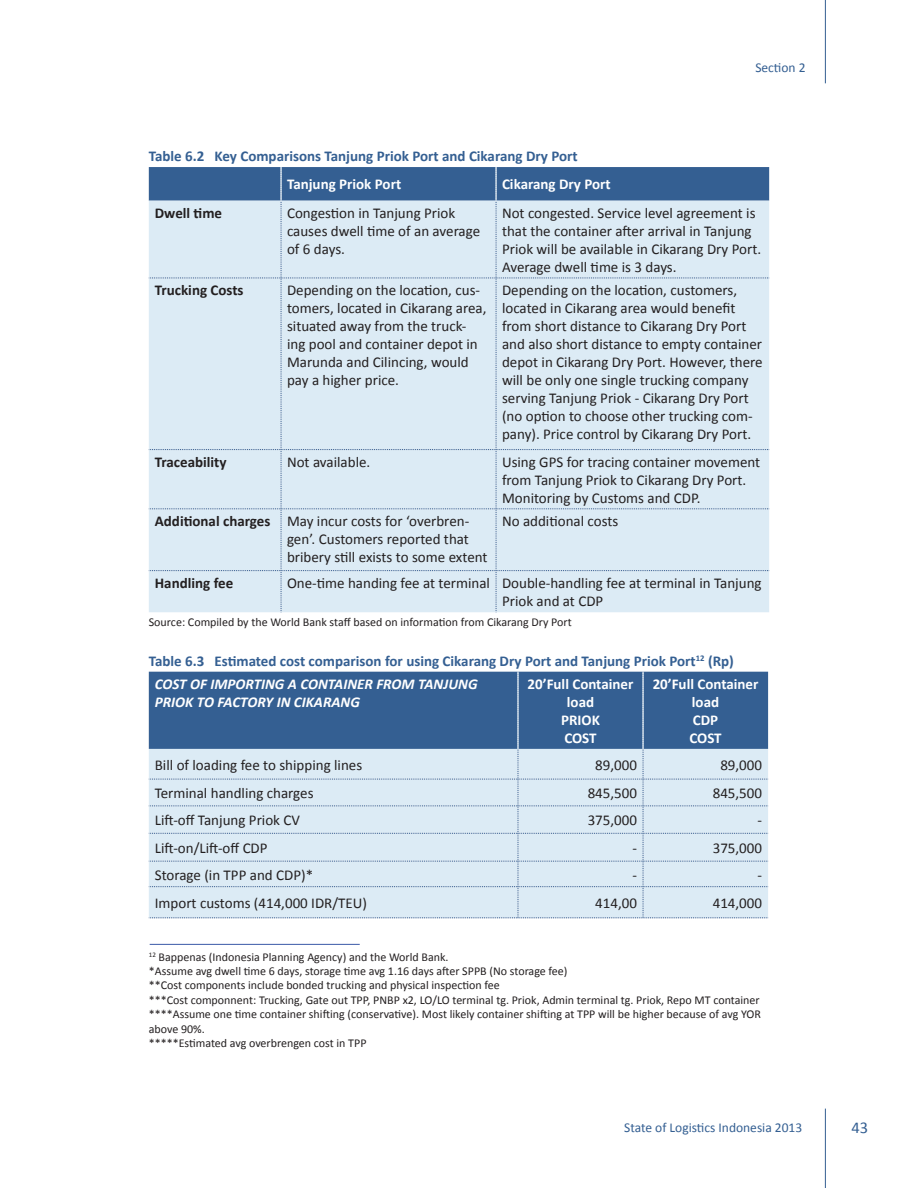
<style>
.page{position:relative;width:918px;height:1188px;background:#fff}
.page>*{position:absolute;margin:0;border:0;box-sizing:border-box;transform-origin:0 0}
.t1{font:16.5px "Calibri";color:#345f92}
.t2{font:15px/18px "Calibri";color:#231f20}
.t3{font:700 15px "Calibri";color:#345f92}
.t4{font:700 15px/18px "Calibri";color:#fff;text-align:center}
.t5{font:700 15px "Calibri";color:#231f20}
.t6{font:italic 700 15px/18px "Calibri";color:#fff}
.t7{font:13.5px "Calibri";color:#345f92}
.t8{font:12px/14.4px "Calibri";color:#231f20}
</style>
<div class="page">
<hr style="left:825px;top:1109px;width:1px;height:79px;background:#345f92">
<hr style="left:825px;top:0;width:1px;height:83px;background:#345f92">
<svg style="left:149px;top:167px;width:621px;height:446px;background:#cedfed"></svg>
<svg style="left:149px;top:672px;width:620px;height:247px;background:#a5bdd4"></svg>
<hr style="left:150px;top:944px;width:210px;height:1px;background:#3a59a7">
<p class="t7" style="left:755px;top:59px;width:52px">Section 2</p>
<p class="t3" style="left:149px;top:146px;width:430px">Table 6.2 Key Comparisons Tanjung Priok Port and Cikarang Dry Port</p>
<p class="t4" style="left:287px;top:176px;width:116px">Tanjung Priok Port</p>
<p class="t4" style="left:502px;top:176px;width:110px">Cikarang Dry Port</p>
<p class="t5" style="left:155px;top:203px;width:69px">Dwell time</p>
<p class="t2" style="left:287px;top:204px;width:195px">Congestion in Tanjung Priok causes dwell time of an average of 6 days.</p>
<p class="t2" style="left:502px;top:204px;width:261px">Not congested. Service level agreement is that the container after arrival in Tanjung Priok will be available in Cikarang Dry Port.<br>Average dwell time is 3 days.</p>
<p class="t5" style="left:155px;top:281px;width:90px">Trucking Costs</p>
<p class="t2" style="left:287px;top:281px;width:201px">Depending on the location, cus&shy;tomers, located in Cikarang area, situated away from the truck&shy;ing pool and container depot in<br>Marunda and Cilincing, would pay a higher price.</p>
<p class="t2" style="left:502px;top:281px;width:262px">Depending on the location, customers, located in Cikarang area would benefit from short distance to Cikarang Dry Port and also short distance to empty container depot in Cikarang Dry Port. However, there will be only one single trucking company serving Tanjung Priok - Cikarang Dry Port (no option to choose other trucking com&shy;pany). Price control by Cikarang Dry Port.</p>
<p class="t5" style="left:155px;top:452px;width:73px">Traceability</p>
<p class="t2" style="left:287px;top:453px;width:85px">Not available.</p>
<p class="t2" style="left:502px;top:453px;width:260px">Using GPS for tracing container movement from Tanjung Priok to Cikarang Dry Port.<br>Monitoring by Customs and CDP.</p>
<p class="t5" style="left:155px;top:512px;width:117px">Additional charges</p>
<p class="t2" style="left:287px;top:512px;width:202px">May incur costs for ‘overbren&shy;gen’. Customers reported that bribery still exists to some extent</p>
<p class="t2" style="left:502px;top:512px;width:118px">No additional costs</p>
<p class="t5" style="left:155px;top:573px;width:80px">Handling fee</p>
<p class="t2" style="left:287px;top:574px;width:205px">One-time handing fee at terminal</p>
<p class="t2" style="left:502px;top:574px;width:261px">Double-handling fee at terminal in Tanjung<br>Priok and at CDP</p>
<p class="t8" style="left:149px;top:615px;width:424px">Source: Compiled by the World Bank staff based on information from Cikarang Dry Port</p>
<p class="t3" style="left:149px;top:651px;width:587px">Table 6.3 Estimated cost comparison for using Cikarang Dry Port and Tanjung Priok Port<sup>12</sup> (Rp)</p>
<p class="t6" style="left:155px;top:675px;width:324px">COST OF IMPORTING A CONTAINER FROM TANJUNG<br>PRIOK TO FACTORY IN CIKARANG</p>
<p class="t4" style="left:528px;top:675px;width:107px">20’Full Container load</p>
<p class="t4" style="left:561px;top:711px;width:40px">PRIOK</p>
<p class="t4" style="left:564px;top:729px;width:34px">COST</p>
<p class="t4" style="left:653px;top:675px;width:107px">20’Full Container load</p>
<p class="t4" style="left:693px;top:711px;width:27px">CDP</p>
<p class="t4" style="left:689px;top:729px;width:34px">COST</p>
<p class="t2" style="left:155px;top:756px;width:209px">Bill of loading fee to shipping lines</p>
<p class="t2" style="left:595px;top:756px;width:43px">89,000</p>
<p class="t2" style="left:720px;top:756px;width:43px">89,000</p>
<p class="t2" style="left:155px;top:784px;width:160px">Terminal handling charges</p>
<p class="t2" style="left:588px;top:784px;width:51px">845,500</p>
<p class="t2" style="left:713px;top:784px;width:51px">845,500</p>
<p class="t2" style="left:155px;top:811px;width:147px">Lift-off Tanjung Priok CV</p>
<p class="t2" style="left:588px;top:811px;width:51px">375,000</p>
<p class="t2" style="left:758px;top:811px;width:6px">-</p>
<p class="t2" style="left:155px;top:839px;width:114px">Lift-on/Lift-off CDP</p>
<p class="t2" style="left:632px;top:839px;width:6px">-</p>
<p class="t2" style="left:713px;top:839px;width:51px">375,000</p>
<p class="t2" style="left:155px;top:866px;width:160px">Storage (in TPP and CDP)*</p>
<p class="t2" style="left:632px;top:866px;width:6px">-</p>
<p class="t2" style="left:758px;top:866px;width:6px">-</p>
<p class="t2" style="left:155px;top:894px;width:214px">Import customs (414,000 IDR/TEU)</p>
<p class="t2" style="left:595px;top:894px;width:43px">414,00</p>
<p class="t2" style="left:713px;top:894px;width:51px">414,000</p>
<p class="t8" style="left:149px;top:949px;width:301px"><sup>12</sup> Bappenas (Indonesia Planning Agency) and the World Bank.</p>
<p class="t8" style="left:149px;top:964px;width:420px">*Assume avg dwell time 6 days, storage time avg 1.16 days after SPPB (No storage fee)</p>
<p class="t8" style="left:149px;top:978px;width:353px">**Cost components include bonded trucking and physical inspection fee</p>
<p class="t8" style="left:149px;top:993px;width:612px">***Cost componnent: Trucking, Gate out TPP, PNBP x2, LO/LO terminal tg. Priok, Admin terminal tg. Priok, Repo MT container</p>
<p class="t8" style="left:149px;top:1007px;width:614px">****Assume one time container shifting (conservative). Most likely container shifting at TPP will be higher because of avg YOR above 90%.</p>
<p class="t8" style="left:149px;top:1036px;width:219px">*****Estimated avg overbrengen cost in TPP</p>
<p class="t7" style="left:624px;top:1119px;width:180px">State of Logistics Indonesia 2013</p>
<p class="t1" style="left:851px;top:1117px;width:18px">43</p>
</div>
